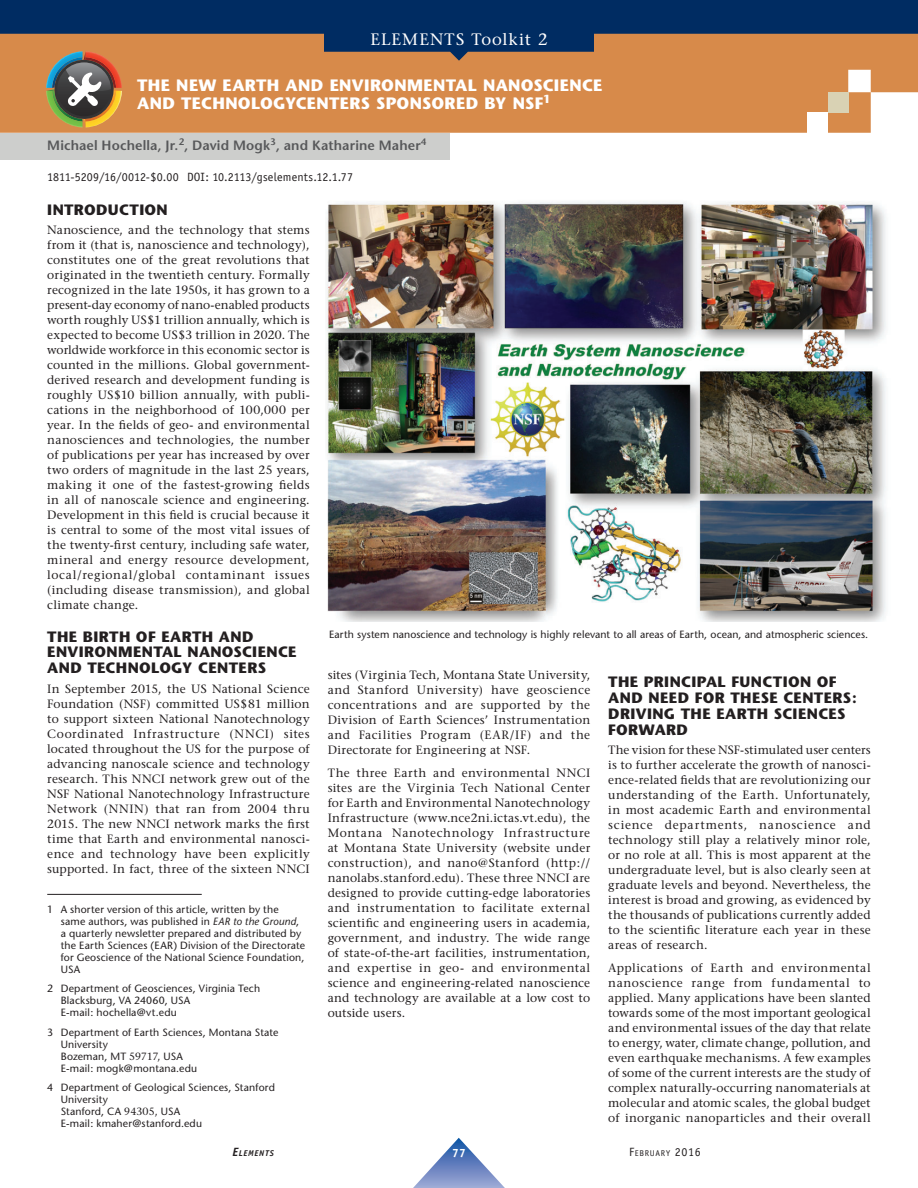
<style>
.page{position:relative;width:918px;height:1188px;background:#fff}
.page>*{position:absolute;margin:0;border:0;box-sizing:border-box;transform-origin:0 0}
.t1{font:700 16.5px/18px "Stone Sans";letter-spacing:.02em;color:#fff}
.t2{font:16.5px "Stone Serif";letter-spacing:.07em;color:#fff}
.t3{font:700 15px/15.8px "Stone Sans";letter-spacing:.02em;color:#231f20}
.t4{font:600 13.5px "Stone Sans";letter-spacing:.01em;color:#57585a}
.t5{font:12px/15px "Stone Serif";letter-spacing:.02em;color:#231f20;text-align:justify}
.t6{font:12px "Officina Sans";letter-spacing:.01em;color:#231f20}
.t7{font:700 12px "Officina Sans";color:#fff}
.t8{font:10.5px/12px "Stone Sans";letter-spacing:.015em;color:#231f20}
.t9{font:8.4px "Officina Sans";letter-spacing:.08em;color:#231f20}
.t10{font:italic 700 8.4px "Officina Sans";letter-spacing:.08em;color:#231f20}
.s1{font-style:italic}
.s2{font-family:"Stone Serif"}
.s3{font-size:12px}
</style>
<div class="page">
<svg style="left:413px;top:1138px;width:92px;height:50px"></svg>
<div style="left:0;top:61px;width:918px;height:72px;background:#d78a4a"></div>
<div style="left:808px;top:112px;width:20px;height:21px;background:#fff"></div>
<div style="left:828px;top:92px;width:20px;height:20px;background:#d9d2b4"></div>
<div style="left:0;top:133px;width:450px;height:27px;background:#cdcecc"></div>
<svg style="left:0;top:0;width:918px;height:61px;fill:#002c62"></svg>
<img style="left:46px;top:51px;width:76px;height:76px">
<hr style="left:47px;top:894px;width:155px;height:1px;background:#231f20">
<img style="left:327px;top:201px;width:559px;height:420px">
<h1 class="t2" style="left:370px;top:32px;width:179px">ELEMENTS Toolkit 2</h1>
<h1 class="t1" style="left:137px;top:78px;width:467px">THE NEW EARTH AND ENVIRONMENTAL NANOSCIENCE<br>AND TECHNOLOGYCENTERS SPONSORED BY NSF<sup>1</sup></h1>
<p class="t4" style="left:47px;top:140px;width:380px">Michael Hochella, Jr.<sup>2</sup>, David Mogk<sup>3</sup>, and Katharine Maher<sup>4</sup></p>
<p class="t6" style="left:47px;top:173px;width:307px">1811-5209/16/0012-$0.00 DOI: 10.2113/gselements.12.1.77</p>
<p class="t3" style="left:47px;top:203px;width:122px">INTRODUCTION</p>
<p class="t5" style="left:47px;top:224px;width:264px">Nanoscience, and the technology that stems from it (that is, nanoscience and technology), constitutes one of the great revolutions that originated in the twentieth century. Formally recognized in the late 1950s, it has grown to a present-day economy of nano-enabled products worth roughly US$1 trillion annually, which is expected to become US$3 trillion in 2020. The worldwide workforce in this economic sector is counted in the millions. Global government&shy;derived research and development funding is roughly US$10 billion annually, with publi&shy;cations in the neighborhood of 100,000 per year. In the fields of geo- and environmental nanosciences and technologies, the number of publications per year has increased by over two orders of magnitude in the last 25 years, making it one of the fastest-growing fields in all of nanoscale science and engineering.<br>Development in this field is crucial because it is central to some of the most vital issues of the twenty-first century, including safe water, mineral and energy resource development, local/regional/global contaminant issues (including disease transmission), and global climate change.</p>
<p class="t3" style="left:47px;top:630px;width:251px">THE BIRTH OF EARTH AND<br>ENVIRONMENTAL NANOSCIENCE<br>AND TECHNOLOGY CENTERS</p>
<p class="t5" style="left:47px;top:682px;width:264px">In September 2015, the US National Science Foundation (NSF) committed US$81 million to support sixteen National Nanotechnology Coordinated Infrastructure (NNCI) sites located throughout the US for the purpose of advancing nanoscale science and technology research. This NNCI network grew out of the NSF National Nanotechnology Infrastructure Network (NNIN) that ran from 2004 thru 2015. The new NNCI network marks the first time that Earth and environmental nanosci&shy;ence and technology have been explicitly supported. In fact, three of the sixteen NNCI</p>
<p class="t8" style="left:329px;top:629px;width:541px">Earth system nanoscience and technology is highly relevant to all areas of Earth, ocean, and atmospheric sciences.</p>
<p class="t5" style="left:328px;top:669px;width:264px">sites (Virginia Tech, Montana State University, and Stanford University) have geoscience concentrations and are supported by the Division of Earth Sciences’ Instrumentation and Facilities Program (EAR/IF) and the Directorate for Engineering at NSF.</p>
<p class="t5" style="left:328px;top:766px;width:264px">The three Earth and environmental NNCI sites are the Virginia Tech National Center for Earth and Environmental Nanotechnology Infrastructure (www.nce2ni.ictas.vt.edu), the Montana Nanotechnology Infrastructure at Montana State University (website under construction), and nano@Stanford (http:// nanolabs.stanford.edu). These three NNCI are designed to provide cutting-edge laboratories and instrumentation to facilitate external scientific and engineering users in academia, government, and industry. The wide range of state-of-the-art facilities, instrumentation, and expertise in geo- and environmental science and engineering-related nanoscience and technology are available at a low cost to outside users.</p>
<p class="t3" style="left:608px;top:676px;width:250px">THE PRINCIPAL FUNCTION OF<br>AND NEED FOR THESE CENTERS:<br>DRIVING THE EARTH SCIENCES<br>FORWARD</p>
<p class="t5" style="left:608px;top:744px;width:264px">The vision for these NSF-stimulated user centers is to further accelerate the growth of nanosci&shy;ence-related fields that are revolutionizing our understanding of the Earth. Unfortunately, in most academic Earth and environmental science departments, nanoscience and technology still play a relatively minor role, or no role at all. This is most apparent at the undergraduate level, but is also clearly seen at graduate levels and beyond. Nevertheless, the interest is broad and growing, as evidenced by the thousands of publications currently added to the scientific literature each year in these areas of research.</p>
<p class="t5" style="left:608px;top:961px;width:264px">Applications of Earth and environmental nanoscience range from fundamental to applied. Many applications have been slanted towards some of the most important geological and environmental issues of the day that relate to energy, water, climate change, pollution, and even earthquake mechanisms. A few examples of some of the current interests are the study of complex naturally-occurring nanomaterials at molecular and atomic scales, the global budget of inorganic nanoparticles and their overall</p>
<p class="t8" style="left:61px;top:904px;width:246px;text-indent:-13px">1 A shorter version of this article, written by the same authors, was published in <span class="s1">EAR to the Ground</span>, a quarterly newsletter prepared and distributed by the Earth Sciences (EAR) Division of the Directorate for Geoscience of the National Science Foundation, USA</p>
<p class="t8" style="left:61px;top:984px;width:201px;text-indent:-13px">2 Department of Geosciences, Virginia Tech<br>Blacksburg, VA 24060, USA<br>E-mail: hochella@vt.edu</p>
<p class="t8" style="left:61px;top:1027px;width:219px;text-indent:-13px">3 Department of Earth Sciences, Montana State<br>University<br>Bozeman, MT <span class="s2">59717,</span> USA<br>E-mail: mogk@montana.edu</p>
<p class="t8" style="left:61px;top:1083px;width:216px;text-indent:-13px">4 Department of Geological Sciences, Stanford<br>University<br>Stanford, CA <span class="s2">94305,</span> USA<br>E-mail: kmaher@stanford.edu</p>
<p class="t10" style="left:232px;top:1150px;width:43px"><span class="s3">E</span>LEMENTS</p>
<p class="t7" style="left:452px;top:1149px;width:15px">77</p>
<p class="t9" style="left:629px;top:1150px;width:73px"><span class="s3">F</span>EBRUARY <span class="s3">2016</span></p>
</div>
